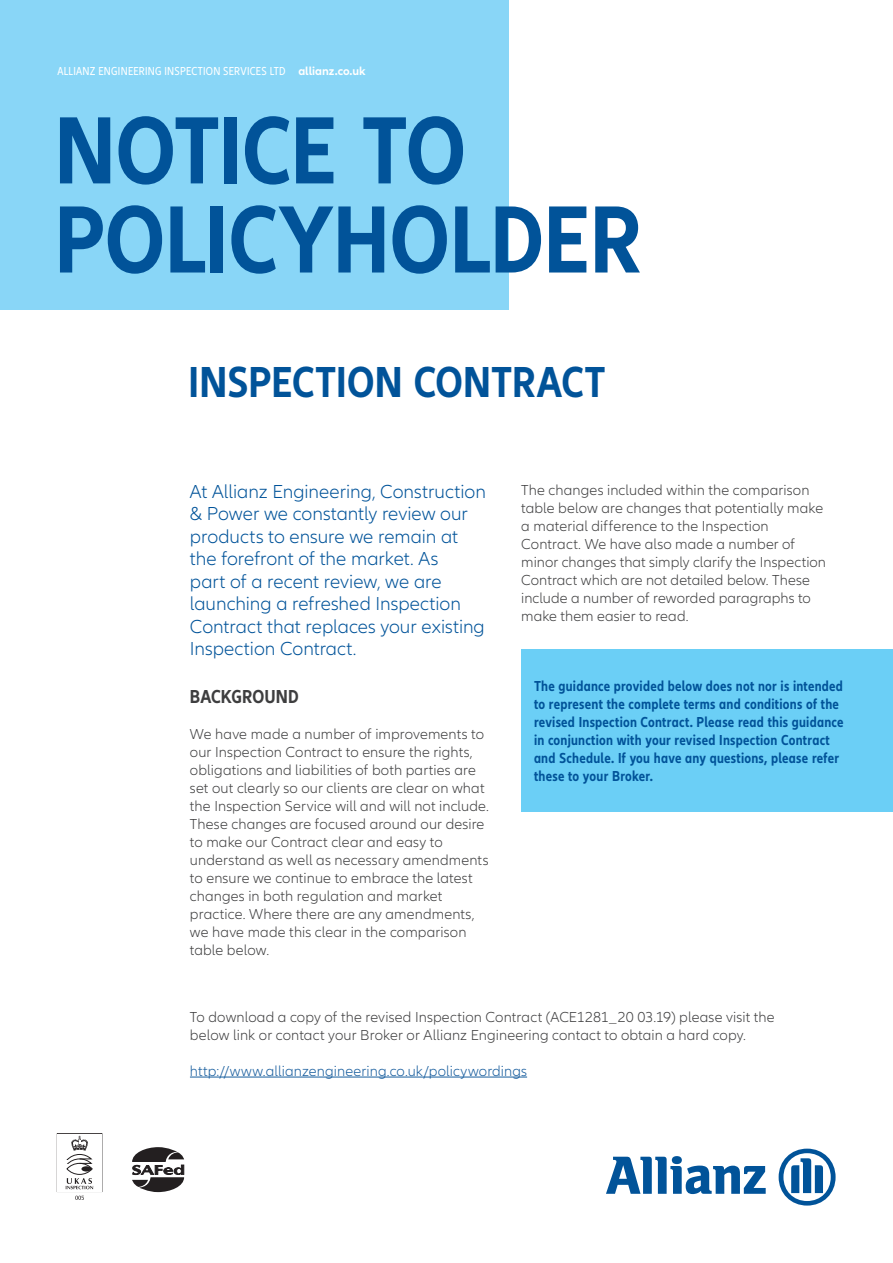
<style>
.page{position:relative;width:893px;height:1263px;background:#fff}
.page>*{position:absolute;margin:0;border:0;box-sizing:border-box;transform-origin:0 0}
.t1{font:700 condensed 99px/89.1px "Allianz Neo";letter-spacing:-.005em;color:#015399}
.t2{font:700 condensed 45px "Allianz Neo";color:#015399}
.t3{font:300 19.5px/22.5px "Allianz Neo";color:#015399}
.t4{font:700 condensed 19.5px "Allianz Neo";letter-spacing:.005em;color:#3e3e3f}
.t5{font:300 15px/18px "Allianz Neo";letter-spacing:.005em;color:#3e3e3f}
.t6{font:700 condensed 15px/18px "Allianz Neo";letter-spacing:.015em;color:#015399}
.t7{font:300 15px "Allianz Neo";letter-spacing:.01em;color:#175d9e}
.t8{font:condensed 12px "Allianz Neo";letter-spacing:.025em;color:#fff}
.s1{font-weight:700;font-stretch:normal}
</style>
<div class="page">
<svg style="left:606px;top:1156px;width:160px;height:38px"></svg>
<svg style="left:779px;top:1148px;width:57px;height:57px"></svg>
<div style="left:0;top:0;width:508px;height:309px;background:#89d6f7"></div>
<div style="left:521px;top:649px;width:372px;height:162px;background:#6bcff6"></div>
<hr style="left:190px;top:1077px;width:337px;height:1px;background:#175d9e">
<svg style="left:132px;top:1147px;width:52px;height:45px"></svg>
<div style="left:57px;top:1133px;width:45px;height:59px;border:1px solid #231f20"></div>
<div style="left:57px;top:1134px;width:45px;height:57px;background:#fff"></div>
<svg style="left:66px;top:1178px;width:27px;height:11px"></svg>
<div style="left:81px;top:1166px;width:10px;height:5px;background:#231f20;border-radius:50%"></div>
<svg style="left:66px;top:1136px;width:27px;height:30px"></svg>
<div style="left:67px;top:1163px;width:26px;height:12px;border:1px solid #231f20;border-radius:50%"></div>
<svg style="left:75px;top:1196px;width:9px;height:4px"></svg>
<p class="t8" style="left:57px;top:64px;width:310px">ALLIANZ ENGINEERING INSPECTION SERVICES LTD <span class="s1">allianz.co.uk</span></p>
<h1 class="t1" style="left:54px;top:108px;width:589px">NOTICE TO<br>POLICYHOLDER</h1>
<h2 class="t2" style="left:188px;top:356px;width:419px">INSPECTION CONTRACT</h2>
<p class="t3" style="left:190px;top:481px;width:298px">At Allianz Engineering, Construction &amp; Power we constantly review our products to ensure we remain at the forefront of the market. As<br>part of a recent review, we are launching a refreshed Inspection<br>Contract that replaces your existing<br>Inspection Contract.</p>
<h3 class="t4" style="left:190px;top:685px;width:110px">BACKGROUND</h3>
<p class="t5" style="left:190px;top:725px;width:301px">We have made a number of improvements to our Inspection Contract to ensure the rights, obligations and liabilities of both parties are set out clearly so our clients are clear on what the Inspection Service will and will not include.<br>These changes are focused around our desire to make our Contract clear and easy to understand as well as necessary amendments to ensure we continue to embrace the latest changes in both regulation and market practice. Where there are any amendments, we have made this clear in the comparison table below.</p>
<p class="t5" style="left:521px;top:481px;width:306px">The changes included within the comparison table below are changes that potentially make a material difference to the Inspection Contract. We have also made a number of minor changes that simply clarify the Inspection Contract which are not detailed below. These include a number of reworded paragraphs to make them easier to read.</p>
<p class="t6" style="left:534px;top:677px;width:311px">The guidance provided below does not nor is intended to represent the complete terms and conditions of the revised Inspection Contract. Please read this guidance in conjunction with your revised Inspection Contract and Schedule. If you have any questions, please refer these to your Broker.</p>
<p class="t5" style="left:190px;top:1008px;width:586px">To download a copy of the revised Inspection Contract (ACE1281_20 03.19) please visit the below link or contact your Broker or Allianz Engineering contact to obtain a hard copy.</p>
<p class="t7" style="left:190px;top:1062px;width:339px">http://www.allianzengineering.co.uk/policywordings</p>
</div>
